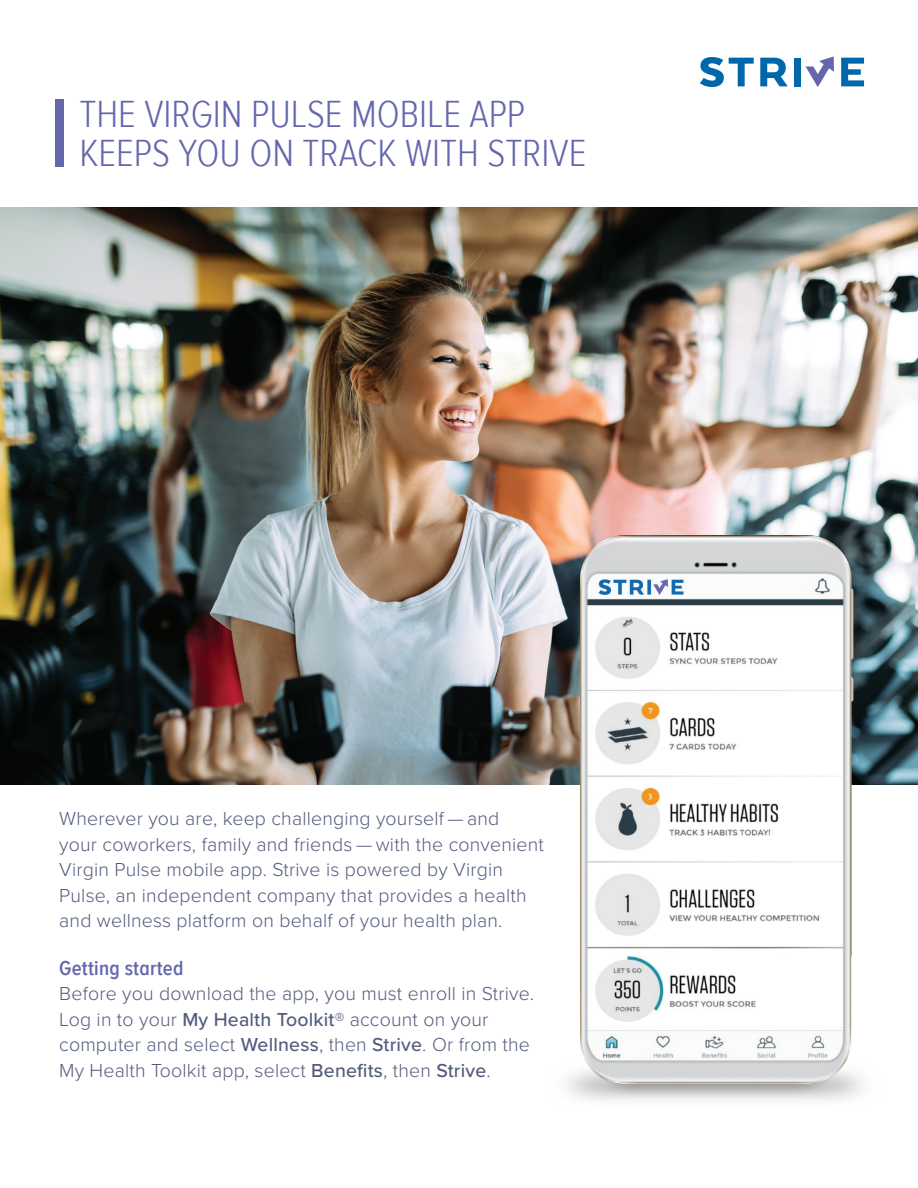
<style>
.page{position:relative;width:918px;height:1188px;background:#fff}
.page>*{position:absolute;margin:0;border:0;box-sizing:border-box;transform-origin:0 0}
.t1{font:300 39px/39px "Proxima Nova A Cond";color:#6467ac}
.t2{font:600 21px "Proxima Nova A Cond";letter-spacing:.01em;color:#6467ac}
.intro_text{font:300 19.5px/25.5px "Proxima Nova";letter-spacing:.01em;color:#545c7e}
.s1{font-weight:500}
</style>
<div class="page">
<img style="left:0;top:208px;width:918px;height:576px">
<img style="left:529px;top:486px;width:361px;height:614px">
<div style="left:55px;top:99px;width:9px;height:67px;background:#6467ac"></div>
<svg style="left:700px;top:57px;width:54px;height:30px"></svg>
<svg style="left:760px;top:58px;width:27px;height:28px"></svg>
<div style="left:794px;top:58px;width:7px;height:28px;background:#0067aa"></div>
<svg style="left:841px;top:58px;width:23px;height:28px"></svg>
<svg style="left:806px;top:56px;width:28px;height:31px"></svg>
<p class="t1" style="left:80px;top:95px;width:508px">THE VIRGIN PULSE MOBILE APP<br>KEEPS YOU ON TRACK WITH STRIVE</p>
<p class="intro_text" style="left:59px;top:805px;width:486px">Wherever you are, keep challenging yourself — and<br>your coworkers, family and friends — with the convenient Virgin Pulse mobile app. Strive is powered by Virgin Pulse, an independent company that provides a health and wellness platform on behalf of your health plan.</p>
<p class="t2" style="left:59px;top:956px;width:126px">Getting started</p>
<p class="intro_text" style="left:59px;top:980px;width:476px">Before you download the app, you must enroll in Strive.<br>Log in to your <span class="s1">My Health Toolkit</span>® account on your computer and select <span class="s1">Wellness</span>, then <span class="s1">Strive</span>. Or from the My Health Toolkit app, select <span class="s1">Benefits</span>, then <span class="s1">Strive</span>.</p>
</div>
